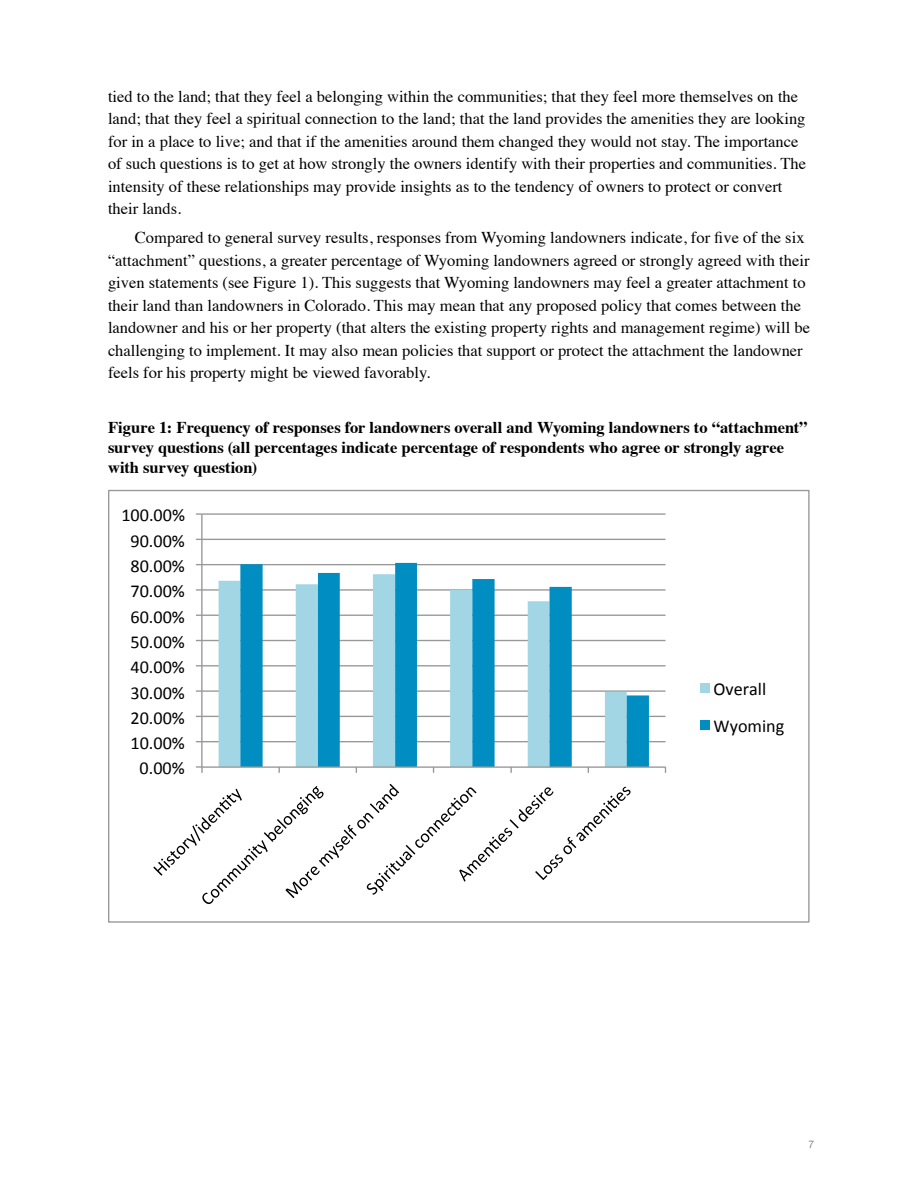
<style>
.page{position:relative;width:918px;height:1188px;background:#fff}
.page>*{position:absolute;margin:0;border:0;box-sizing:border-box;transform-origin:0 0}
.t1{font:18.15px/36.5px "Calibri";color:#000}
.t2{font:16.5px/22.5px "Times";color:#000}
.t3{font:700 16.5px/19.8px "Times";letter-spacing:-.005em;color:#000}
.t4{font:300 10.5px "Helvetica Neue";color:#636466}
</style>
<div class="page">
<hr style="left:202px;top:741px;width:464px;height:1px;background:#989898">
<hr style="left:202px;top:716px;width:464px;height:1px;background:#989898">
<hr style="left:202px;top:690px;width:464px;height:2px;background:#989898">
<hr style="left:202px;top:665px;width:464px;height:1px;background:#989898">
<hr style="left:202px;top:640px;width:464px;height:1px;background:#989898">
<hr style="left:202px;top:615px;width:464px;height:1px;background:#989898">
<hr style="left:202px;top:589px;width:464px;height:2px;background:#989898">
<hr style="left:202px;top:564px;width:464px;height:1px;background:#989898">
<hr style="left:202px;top:539px;width:464px;height:1px;background:#989898">
<hr style="left:202px;top:513px;width:464px;height:2px;background:#989898">
<div style="left:219px;top:580px;width:21px;height:186px;background:#a2d6e4"></div>
<svg style="left:240px;top:563px;width:409px;height:203px"></svg>
<hr style="left:201px;top:514px;width:2px;height:253px;background:#989898">
<hr style="left:202px;top:766px;width:464px;height:2px;background:#989898">
<svg style="left:196px;top:766px;width:7px;height:7px"></svg>
<svg style="left:153px;top:784px;width:478px;height:120px"></svg>
<div style="left:700px;top:683px;width:10px;height:10px;background:#a2d6e4"></div>
<div style="left:700px;top:720px;width:10px;height:9px;background:#008dc1"></div>
<p class="t2" style="left:108px;top:83px;width:700px">tied to the land; that they feel a belonging within the communities; that they feel more themselves on the land; that they feel a spiritual connection to the land; that the land provides the amenities they are looking for in a place to live; and that if the amenities around them changed they would not stay. The importance of such questions is to get at how strongly the owners identify with their properties and communities. The intensity of these relationships may provide insights as to the tendency of owners to protect or convert their lands.</p>
<p class="t2" style="left:108px;top:225px;width:704px;text-indent:27px">Compared to general survey results, responses from Wyoming landowners indicate, for five of the six “attachment” questions, a greater percentage of Wyoming landowners agreed or strongly agreed with their given statements (see Figure 1). This suggests that Wyoming landowners may feel a greater attachment to their land than landowners in Colorado. This may mean that any proposed policy that comes between the landowner and his or her property (that alters the existing property rights and management regime) will be challenging to implement. It may also mean policies that support or protect the attachment the landowner feels for his property might be viewed favorably.</p>
<p class="t3" style="left:108px;top:416px;width:701px">Figure 1: Frequency of responses for landowners overall and Wyoming landowners to “attachment” survey questions (all percentages indicate percentage of respondents who agree or strongly agree with survey question)</p>
<p class="t1" style="left:121px;top:497px;width:65px">100.00%</p>
<p class="t1" style="left:131px;top:523px;width:56px">90.00%</p>
<p class="t1" style="left:131px;top:548px;width:56px">80.00%</p>
<p class="t1" style="left:131px;top:573px;width:56px">70.00%</p>
<p class="t1" style="left:131px;top:598px;width:56px">60.00%</p>
<p class="t1" style="left:131px;top:624px;width:56px">50.00%</p>
<p class="t1" style="left:131px;top:649px;width:56px">40.00%</p>
<p class="t1" style="left:131px;top:674px;width:56px">30.00%</p>
<p class="t1" style="left:131px;top:700px;width:56px">20.00%</p>
<p class="t1" style="left:131px;top:725px;width:56px">10.00%</p>
<p class="t1" style="left:140px;top:750px;width:47px">0.00%</p>
<p class="t1" style="left:714px;top:671px;width:72px">Overall<br>Wyoming</p>
<p class="t4" style="left:808px;top:1136px;width:7px">7</p>
</div>
